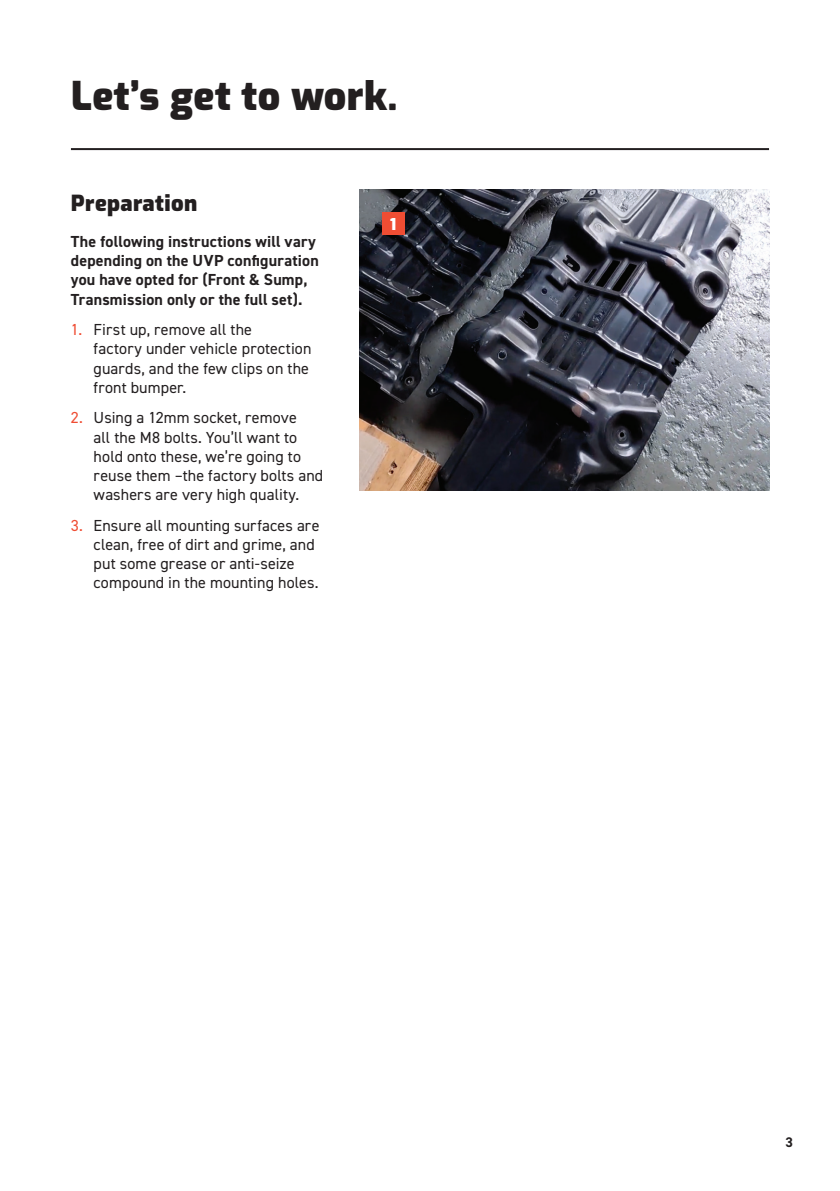
<style>
.page{position:relative;width:840px;height:1191px;background:#fff}
.page>*{position:absolute;margin:0;border:0;box-sizing:border-box;transform-origin:0 0}
.t1{font:900 39.2px "Exo";letter-spacing:.01em;color:#231f20}
.t2{font:900 22px "Exo";letter-spacing:.015em;color:#231f20}
.t3{font:16px/19.2px "DIN2014";letter-spacing:.005em;color:#231f20}
.t4{font:700 16px/19.2px "DIN2014";letter-spacing:.015em;color:#231f20}
.t5{font:900 16px "Exo";color:#fff}
.t6{font:700 14px "DIN2014";color:#231f20}
.s1{color:#ef4d33}
</style>
<div class="page">
<hr style="left:71px;top:148px;width:697px;height:2px;background:#231f20">
<img style="left:359px;top:190px;width:409px;height:301px">
<div style="left:382px;top:212px;width:22px;height:23px;background:#ef4d33"></div>
<h1 class="t1" style="left:71px;top:68px;width:328px">Let’s get to work.</h1>
<h2 class="t2" style="left:71px;top:187px;width:128px">Preparation</h2>
<p class="t4" style="left:71px;top:232px;width:249px">The following instructions will vary depending on the UVP configuration you have opted for (Front &amp; Sump, Transmission only or the full set).</p>
<p class="t3" style="left:94px;top:320px;width:219px;text-indent:-23px"><span class="s1">1.</span> First up, remove all the<br>factory under vehicle protection guards, and the few clips on the front bumper.</p>
<p class="t3" style="left:94px;top:408px;width:231px;text-indent:-23px"><span class="s1">2.</span> Using a 12mm socket, remove<br>all the M8 bolts. You’ll want to hold onto these, we’re going to reuse them –the factory bolts and washers are very high quality.</p>
<p class="t3" style="left:94px;top:515px;width:227px;text-indent:-23px"><span class="s1">3.</span> Ensure all mounting surfaces are clean, free of dirt and grime, and put some grease or anti-seize compound in the mounting holes.</p>
<p class="t5" style="left:390px;top:212px;width:8px">1</p>
<p class="t6" style="left:785px;top:1132px;width:9px">3</p>
</div>
